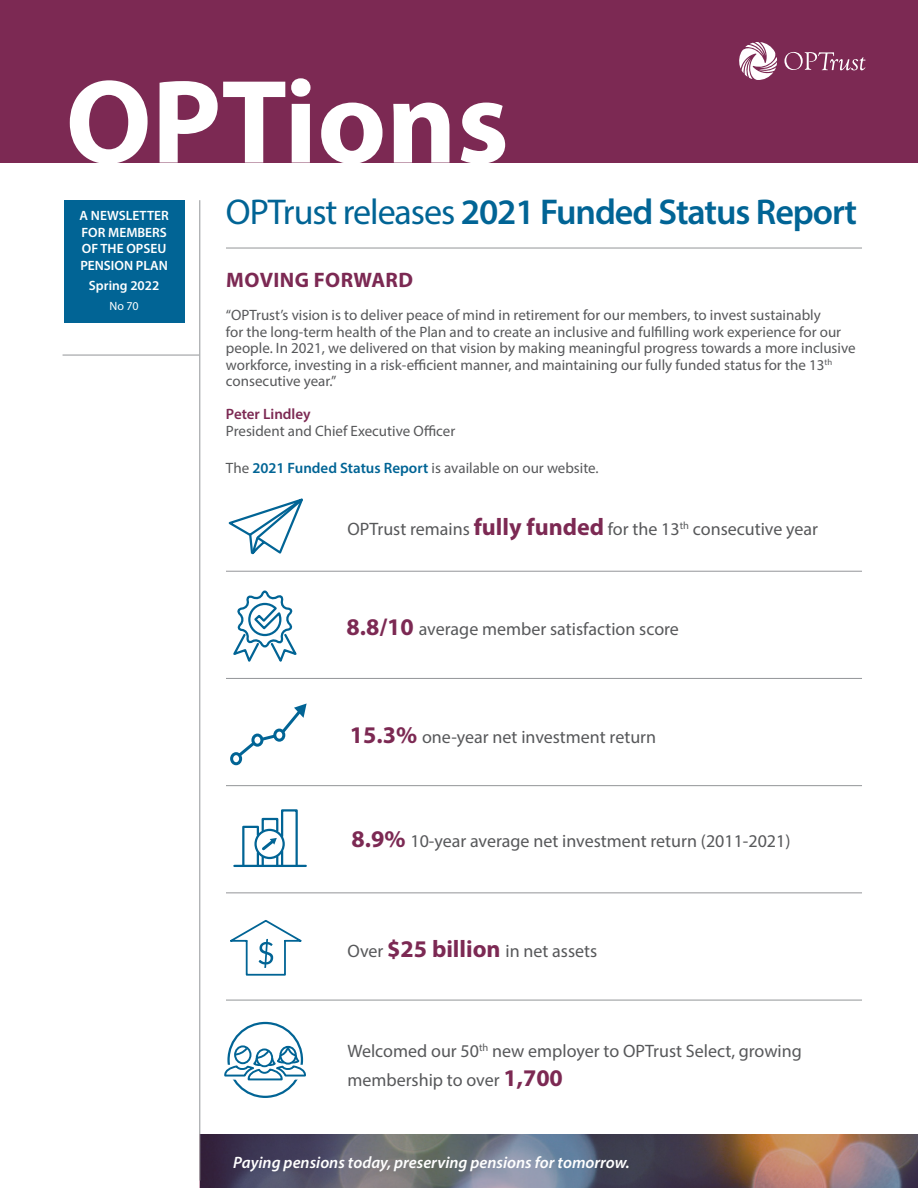
<style>
.page{position:relative;width:918px;height:1188px;background:#fff}
.page>*{position:absolute;margin:0;border:0;box-sizing:border-box;transform-origin:0 0}
.t1{font:700 120px "Myriad Pro";color:#fff}
.t2{font:600 36px "Myriad Pro";letter-spacing:-.03em;color:#016495}
.t3{font:700 21px "Myriad Pro";letter-spacing:.02em;color:#7c2953}
.t4{font:18px/28.8px "Myriad Pro";color:#57585a}
.t5{font:italic 600 16.5px "Myriad Pro";color:#fff}
.t6{font:15px/16.5px "Myriad Pro";color:#57585a}
.t7{font:600 15px "Myriad Pro";color:#7c2953}
.t8{font:600 13.5px/16.5px "Myriad Pro";color:#fff}
.t9{font:12px "Myriad Pro";color:#fff}
.s1{font-weight:400}
.s2{font-weight:600;color:#016495}
.s3{font-weight:700;font-size:24px;color:#7c2953}
</style>
<div class="page">
<div style="left:0;top:0;width:918px;height:162px;background:#7c2953"></div>
<svg style="left:199px;top:1134px;width:719px;height:54px;background:#6c626a"></svg>
<svg style="left:739px;top:42px;width:38px;height:38px"></svg>
<svg style="left:784px;top:52px;width:81px;height:18px"></svg>
<div style="left:64px;top:200px;width:120px;height:122px;background:#016495"></div>
<hr style="left:200px;top:200px;width:1px;height:981px;background:#939598">
<hr style="left:63px;top:355px;width:136px;height:1px;background:#939598">
<hr style="left:226px;top:248px;width:636px;height:1px;background:#939598">
<svg style="left:228px;top:498px;width:75px;height:57px"></svg>
<svg style="left:233px;top:590px;width:64px;height:72px"></svg>
<hr style="left:234px;top:865px;width:72px;height:2px;background:#016495">
<svg style="left:241px;top:809px;width:58px;height:56px"></svg>
<hr style="left:226px;top:571px;width:636px;height:1px;background:#939598">
<hr style="left:226px;top:678px;width:636px;height:1px;background:#939598">
<hr style="left:226px;top:785px;width:636px;height:1px;background:#939598">
<hr style="left:226px;top:893px;width:636px;height:1px;background:#939598">
<div style="left:227px;top:1022px;width:76px;height:76px;border:2px solid #016495;border-radius:50%"></div>
<svg style="left:223px;top:1044px;width:84px;height:38px"></svg>
<hr style="left:226px;top:1000px;width:636px;height:1px;background:#939598">
<svg style="left:230px;top:703px;width:77px;height:63px"></svg>
<svg style="left:230px;top:920px;width:72px;height:56px"></svg>
<p class="t1" style="left:66px;top:44px;width:445px">OPTions</p>
<p class="t8" style="left:80px;top:207px;width:91px">A NEWSLETTER<br>FOR MEMBERS<br>OF THE OPSEU<br>PENSION PLAN</p>
<p class="t8" style="left:89px;top:277px;width:72px">Spring 2022</p>
<p class="t9" style="left:109px;top:299px;width:31px">No 70</p>
<p class="t2" style="left:226px;top:189px;width:633px"><span class="s1">OPTrust releases</span> 2021 Funded Status Report</p>
<p class="t3" style="left:226px;top:267px;width:188px">MOVING FORWARD</p>
<p class="t6" style="left:226px;top:307px;width:631px">“OPTrust’s vision is to deliver peace of mind in retirement for our members, to invest sustainably<br>for the long-term health of the Plan and to create an inclusive and fulfilling work experience for our people. In 2021, we delivered on that vision by making meaningful progress towards a more inclusive workforce, investing in a risk-efficient manner, and maintaining our fully funded status for the 13<sup>th </sup>consecutive year.”</p>
<p class="t7" style="left:226px;top:405px;width:86px">Peter Lindley</p>
<p class="t6" style="left:226px;top:422px;width:231px">President and Chief Executive Officer</p>
<p class="t6" style="left:226px;top:459px;width:374px">The <span class="s2">2021 Funded Status Report</span> is available on our website.</p>
<p class="t4" style="left:347px;top:515px;width:472px">OPTrust remains <span class="s3">fully funded</span> for the 13<sup>th</sup> consecutive year</p>
<p class="t4" style="left:346px;top:614px;width:334px"><span class="s3">8.8/10</span> average member satisfaction score</p>
<p class="t4" style="left:350px;top:723px;width:308px"><span class="s3">15.3%</span> one-year net investment return</p>
<p class="t4" style="left:352px;top:826px;width:440px"><span class="s3">8.9%</span> 10-year average net investment return (2011-2021)</p>
<p class="t4" style="left:347px;top:936px;width:251px">Over <span class="s3">$25 billion</span> in net assets</p>
<p class="t4" style="left:347px;top:1037px;width:456px">Welcomed our 50<sup>th</sup> new employer to OPTrust Select, growing membership to over <span class="s3">1,700</span></p>
<p class="t5" style="left:233px;top:1152px;width:398px">Paying pensions today, preserving pensions for tomorrow.</p>
</div>
